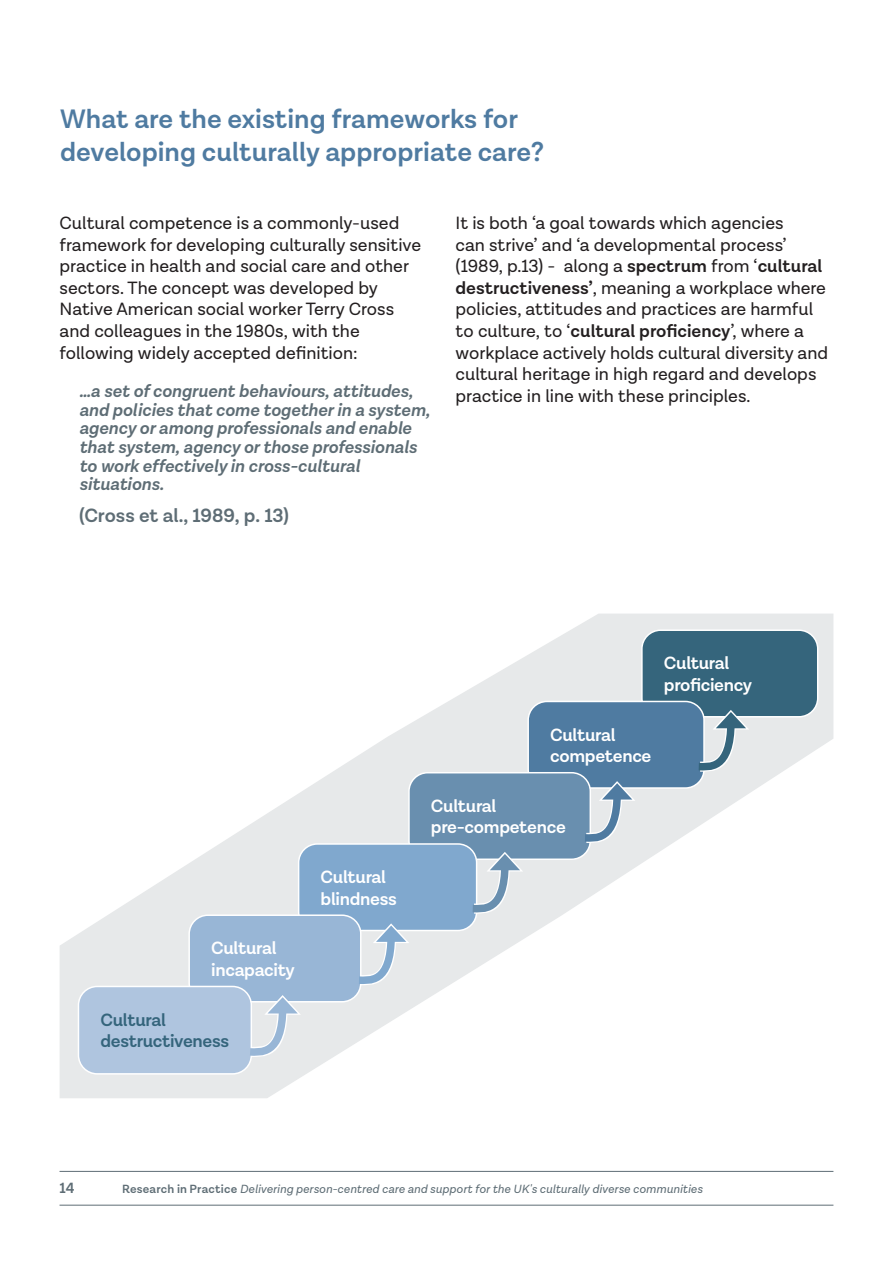
<style>
.page{position:relative;width:893px;height:1263px;background:#fff}
.page>*{position:absolute;margin:0;border:0;box-sizing:border-box;transform-origin:0 0}
.Heading_1{font:600 27px/32.4px "Lota Grotesque Alt 1";color:#4f7ba1}
.Heading_2{font:600 19.5px "Lota Grotesque Alt 1";color:#5e6d75}
.t1{font:18px/21.6px "Lota Grotesque Alt 1";color:#231f20}
.t2{font:italic 600 18px/18.6px "Lota Grotesque Alt 1";color:#5e6d75}
.List_Paragraph{font:600 18px/21.6px "Lota Grotesque Alt 1";letter-spacing:-.02em;color:#fff}
.List_Paragraph-2{font:600 18px/21.6px "Lota Grotesque Alt 1";letter-spacing:-.02em;color:#35657c}
.t3{font:600 15px "Lota Grotesque Alt 1";color:#5e6d75}
.t4{font:italic 12px "Lota Grotesque Alt 1";letter-spacing:.01em;color:#5e6d75}
.s1{font-weight:600}
.s2{font-weight:600;font-style:normal}
</style>
<div class="page">
<hr style="left:60px;top:1205px;width:773px;height:1px;background:#5e6d75">
<hr style="left:60px;top:1171px;width:773px;height:1px;background:#5e6d75">
<svg style="left:60px;top:614px;width:773px;height:484px"></svg>
<div style="left:642px;top:630px;width:176px;height:87px;background:#35657c;border-radius:19px"></div>
<div style="left:641px;top:629px;width:177px;height:88px;border:2px solid #fff;border-radius:19px"></div>
<div style="left:528px;top:701px;width:176px;height:87px;background:#4f7ba1;border-radius:19px"></div>
<div style="left:527px;top:701px;width:178px;height:88px;border:2px solid #fff;border-radius:19px"></div>
<div style="left:409px;top:773px;width:181px;height:86px;background:#698faf;border-radius:19px"></div>
<div style="left:408px;top:772px;width:183px;height:88px;border:2px solid #fff;border-radius:19px"></div>
<div style="left:299px;top:844px;width:178px;height:86px;background:#80a8ce;border-radius:19px"></div>
<div style="left:298px;top:843px;width:179px;height:88px;border:2px solid #fff;border-radius:19px"></div>
<div style="left:189px;top:915px;width:172px;height:87px;background:#98b6d6;border-radius:19px"></div>
<div style="left:188px;top:914px;width:173px;height:88px;border:2px solid #fff;border-radius:19px"></div>
<div style="left:78px;top:986px;width:173px;height:88px;background:#afc5df;border-radius:19px"></div>
<div style="left:78px;top:986px;width:174px;height:88px;border:2px solid #fff;border-radius:19px"></div>
<svg style="left:698px;top:710px;width:51px;height:67px"></svg>
<svg style="left:585px;top:781px;width:50px;height:67px"></svg>
<svg style="left:472px;top:852px;width:51px;height:67px"></svg>
<svg style="left:356px;top:923px;width:53px;height:68px"></svg>
<svg style="left:247px;top:995px;width:54px;height:67px"></svg>
<p class="Heading_1" style="left:60px;top:104px;width:485px">What are the existing frameworks for developing culturally appropriate care?</p>
<p class="t1" style="left:60px;top:213px;width:363px">Cultural competence is a commonly-used framework for developing culturally sensitive practice in health and social care and other sectors. The concept was developed by Native American social worker Terry Cross and colleagues in the 1980s, with the following widely accepted definition:</p>
<p class="t2" style="left:79px;top:382px;width:352px">…a set of congruent behaviours, attitudes, and policies that come together in a system, agency or among professionals and enable that system, agency or those professionals to work effectively in cross-cultural situations.</p>
<p class="Heading_2" style="left:79px;top:504px;width:212px">(Cross et al., 1989, p. 13)</p>
<p class="t1" style="left:456px;top:213px;width:374px">It is both ‘a goal towards which agencies<br>can strive’ and ‘a developmental process’ (1989, p.13) - along a <span class="s1">spectrum</span> from ‘<span class="s1">cultural destructiveness’</span>, meaning a workplace where policies, attitudes and practices are harmful to culture, to ‘<span class="s1">cultural proficiency</span>’, where a workplace actively holds cultural diversity and cultural heritage in high regard and develops practice in line with these principles.</p>
<p class="List_Paragraph" style="left:664px;top:653px;width:90px">Cultural proficiency</p>
<p class="List_Paragraph" style="left:211px;top:938px;width:85px">Cultural incapacity</p>
<p class="List_Paragraph-2" style="left:100px;top:1009px;width:130px">Cultural destructiveness</p>
<p class="List_Paragraph" style="left:321px;top:867px;width:78px">Cultural blindness</p>
<p class="List_Paragraph" style="left:550px;top:724px;width:103px">Cultural competence</p>
<p class="List_Paragraph" style="left:431px;top:795px;width:136px">Cultural pre-competence</p>
<p class="t3" style="left:60px;top:1179px;width:17px">14</p>
<p class="t4" style="left:122px;top:1182px;width:582px"><span class="s2">Research in Practice</span> Delivering person-centred care and support for the UK's culturally diverse communities</p>
</div>
